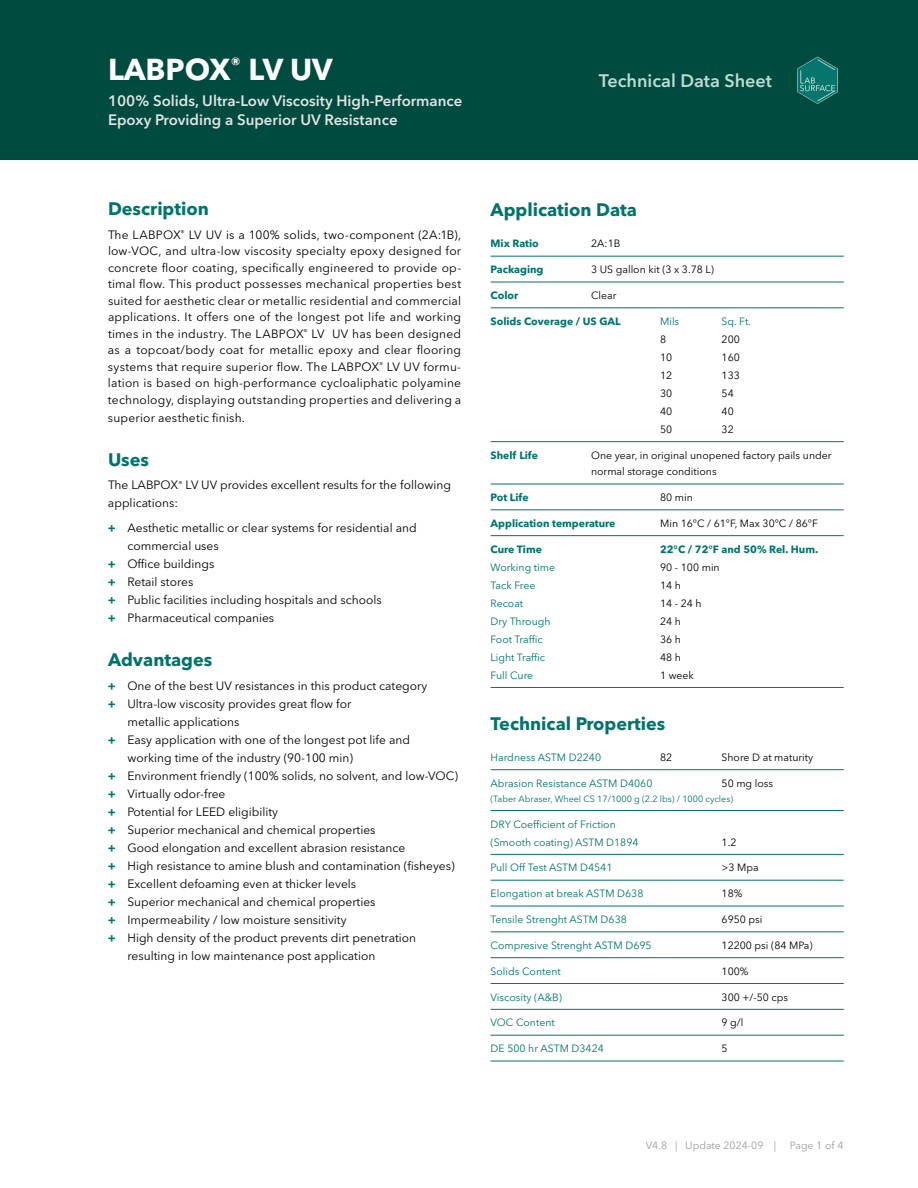
<style>
.page{position:relative;width:918px;height:1188px;background:#fff}
.page>*{position:absolute;margin:0;border:0;box-sizing:border-box;transform-origin:0 0}
.t1{font:700 30px "Avenir Next LT Pro";color:#fff}
.t2{font:700 18px "Avenir Next LT Pro";color:#00746b}
.t3{font:600 18px "Avenir Next LT Pro";color:#bbdcd2}
.t4{font:600 15px/19.5px "Avenir Next LT Pro";color:#e3e3e3}
.t5{font:12px/16.5px "Avenir Next LT Pro";color:#000;text-align:justify}
.t6{font:10.5px/18px "Avenir Next LT Pro";color:#00746b}
.t7{font:10.5px/16.5px "Avenir Next LT Pro";color:#000}
.t8{font:700 10.5px "Avenir Next LT Pro";color:#00746b}
.t9{font:10.5px "Avenir Next LT Pro";color:#9d9d9c}
.t10{font:9px "Avenir Next LT Pro";color:#00746b}
.s1{font-weight:700;color:#00746b}
</style>
<div class="page">
<div style="left:0;top:0;width:918px;height:160px;background:#004b3f"></div>
<img style="left:797px;top:56px;width:41px;height:48px">
<hr style="left:491px;top:256px;width:353px;height:1px;background:#00746b">
<hr style="left:491px;top:282px;width:353px;height:1px;background:#00746b">
<hr style="left:491px;top:308px;width:353px;height:1px;background:#00746b">
<hr style="left:491px;top:441px;width:353px;height:1px;background:#00746b">
<hr style="left:491px;top:484px;width:353px;height:1px;background:#00746b">
<hr style="left:491px;top:510px;width:353px;height:1px;background:#00746b">
<hr style="left:491px;top:535px;width:353px;height:1px;background:#00746b">
<hr style="left:491px;top:687px;width:353px;height:1px;background:#00746b">
<hr style="left:491px;top:769px;width:353px;height:1px;background:#00746b">
<hr style="left:491px;top:810px;width:353px;height:1px;background:#00746b">
<hr style="left:491px;top:854px;width:353px;height:1px;background:#00746b">
<hr style="left:491px;top:880px;width:353px;height:1px;background:#00746b">
<hr style="left:491px;top:906px;width:353px;height:1px;background:#00746b">
<hr style="left:491px;top:932px;width:353px;height:1px;background:#00746b">
<hr style="left:491px;top:957px;width:353px;height:1px;background:#00746b">
<hr style="left:491px;top:983px;width:353px;height:1px;background:#00746b">
<hr style="left:491px;top:1009px;width:353px;height:1px;background:#00746b">
<hr style="left:491px;top:1035px;width:353px;height:1px;background:#00746b">
<hr style="left:491px;top:1061px;width:353px;height:1px;background:#00746b">
<h1 class="t1" style="left:108px;top:51px;width:226px">LABPOX<sup>®</sup> LV UV</h1>
<p class="t4" style="left:108px;top:91px;width:356px">100% Solids, Ultra-Low Viscosity High-Performance<br>Epoxy Providing a Superior UV Resistance</p>
<h2 class="t3" style="left:599px;top:69px;width:175px">Technical Data Sheet</h2>
<h2 class="t2" style="left:108px;top:198px;width:102px">Description</h2>
<p class="t5" style="left:108px;top:226px;width:355px">The LABPOX<sup>®</sup> LV UV is a 100% solids, two-component (2A:1B), low-VOC, and ultra-low viscosity specialty epoxy designed for concrete floor coating, specifically engineered to provide op&shy;timal flow. This product possesses mechanical properties best suited for aesthetic clear or metallic residential and commercial applications. It offers one of the longest pot life and working times in the industry. The LABPOX<sup>®</sup> LV UV has been designed as a topcoat/body coat for metallic epoxy and clear flooring systems that require superior flow. The LABPOX<sup>®</sup> LV UV formu&shy;lation is based on high-performance cycloaliphatic polyamine technology, displaying outstanding properties and delivering a</p>
<p class="t5" style="left:108px;top:409px;width:138px">superior aesthetic finish.</p>
<h2 class="t2" style="left:108px;top:449px;width:43px">Uses</h2>
<p class="t5" style="left:108px;top:476px;width:344px;line-height:18px">The LABPOX<sup>®</sup> LV UV provides excellent results for the following applications:</p>
<p class="t5" style="left:108px;top:520px;width:310px"><span class="s1">+</span> Aesthetic metallic or clear systems for residential and</p>
<p class="t5" style="left:127px;top:538px;width:93px">commercial uses</p>
<p class="t5" style="left:108px;top:556px;width:108px"><span class="s1">+</span> Office buildings</p>
<p class="t5" style="left:108px;top:574px;width:87px"><span class="s1">+</span> Retail stores</p>
<p class="t5" style="left:108px;top:592px;width:275px"><span class="s1">+</span> Public facilities including hospitals and schools</p>
<p class="t5" style="left:108px;top:610px;width:168px"><span class="s1">+</span> Pharmaceutical companies</p>
<h2 class="t2" style="left:108px;top:649px;width:106px">Advantages</h2>
<p class="t5" style="left:108px;top:677px;width:321px"><span class="s1">+</span> One of the best UV resistances in this product category</p>
<p class="t5" style="left:108px;top:695px;width:245px"><span class="s1">+</span> Ultra-low viscosity provides great flow for</p>
<p class="t5" style="left:127px;top:713px;width:114px">metallic applications</p>
<p class="t5" style="left:108px;top:731px;width:304px"><span class="s1">+</span> Easy application with one of the longest pot life and</p>
<p class="t5" style="left:127px;top:749px;width:227px">working time of the industry (90-100 min)</p>
<p class="t5" style="left:108px;top:767px;width:352px"><span class="s1">+</span> Environment friendly (100% solids, no solvent, and low-VOC)</p>
<p class="t5" style="left:108px;top:785px;width:119px"><span class="s1">+</span> Virtually odor-free</p>
<p class="t5" style="left:108px;top:803px;width:172px"><span class="s1">+</span> Potential for LEED eligibility</p>
<p class="t5" style="left:108px;top:821px;width:269px"><span class="s1">+</span> Superior mechanical and chemical properties</p>
<p class="t5" style="left:108px;top:839px;width:299px"><span class="s1">+</span> Good elongation and excellent abrasion resistance</p>
<p class="t5" style="left:108px;top:857px;width:348px"><span class="s1">+</span> High resistance to amine blush and contamination (fisheyes)</p>
<p class="t5" style="left:108px;top:875px;width:250px"><span class="s1">+</span> Excellent defoaming even at thicker levels</p>
<p class="t5" style="left:108px;top:893px;width:269px"><span class="s1">+</span> Superior mechanical and chemical properties</p>
<p class="t5" style="left:108px;top:911px;width:240px"><span class="s1">+</span> Impermeability / low moisture sensitivity</p>
<p class="t5" style="left:108px;top:929px;width:310px"><span class="s1">+</span> High density of the product prevents dirt penetration</p>
<p class="t5" style="left:127px;top:947px;width:249px">resulting in low maintenance post application</p>
<h2 class="t2" style="left:491px;top:199px;width:148px">Application Data</h2>
<p class="t8" style="left:491px;top:237px;width:50px">Mix Ratio</p>
<p class="t7" style="left:591px;top:235px;width:31px">2A:1B</p>
<p class="t8" style="left:491px;top:263px;width:54px">Packaging</p>
<p class="t7" style="left:591px;top:261px;width:125px">3 US gallon kit (3 x 3.78 L)</p>
<p class="t8" style="left:491px;top:289px;width:29px">Color</p>
<p class="t7" style="left:591px;top:287px;width:27px">Clear</p>
<p class="t8" style="left:491px;top:315px;width:132px">Solids Coverage / US GAL</p>
<p class="t6" style="left:660px;top:312px;width:21px">Mils</p>
<p class="t6" style="left:722px;top:312px;width:31px">Sq. Ft.</p>
<p class="t7" style="left:660px;top:331px;width:8px">8</p>
<p class="t7" style="left:722px;top:331px;width:20px">200</p>
<p class="t7" style="left:660px;top:349px;width:14px">10</p>
<p class="t7" style="left:722px;top:349px;width:20px">160</p>
<p class="t7" style="left:660px;top:367px;width:14px">12</p>
<p class="t7" style="left:722px;top:367px;width:20px">133</p>
<p class="t7" style="left:660px;top:385px;width:14px">30</p>
<p class="t7" style="left:722px;top:385px;width:14px">54</p>
<p class="t7" style="left:660px;top:403px;width:14px">40</p>
<p class="t7" style="left:722px;top:403px;width:14px">40</p>
<p class="t7" style="left:660px;top:421px;width:14px">50</p>
<p class="t7" style="left:722px;top:421px;width:14px">32</p>
<p class="t8" style="left:491px;top:449px;width:49px">Shelf Life</p>
<p class="t7" style="left:591px;top:447px;width:242px">One year, in original unopened factory pails under normal storage conditions</p>
<p class="t8" style="left:491px;top:491px;width:40px">Pot Life</p>
<p class="t7" style="left:660px;top:489px;width:34px">80 min</p>
<p class="t8" style="left:491px;top:517px;width:126px">Application temperature</p>
<p class="t7" style="left:660px;top:515px;width:159px">Min 16°C / 61°F, Max 30°C / 86°F</p>
<p class="t8" style="left:491px;top:543px;width:53px">Cure Time</p>
<p class="t8" style="left:660px;top:543px;width:160px">22°C / 72°F and 50% Rel. Hum.</p>
<p class="t6" style="left:491px;top:558px;width:66px">Working time</p>
<p class="t7" style="left:660px;top:559px;width:61px">90 - 100 min</p>
<p class="t6" style="left:491px;top:576px;width:46px">Tack Free</p>
<p class="t7" style="left:660px;top:577px;width:22px">14 h</p>
<p class="t6" style="left:491px;top:594px;width:34px">Recoat</p>
<p class="t7" style="left:660px;top:595px;width:43px">14 - 24 h</p>
<p class="t6" style="left:491px;top:612px;width:62px">Dry Through</p>
<p class="t7" style="left:660px;top:613px;width:22px">24 h</p>
<p class="t6" style="left:491px;top:630px;width:54px">Foot Traffic</p>
<p class="t7" style="left:660px;top:631px;width:22px">36 h</p>
<p class="t6" style="left:491px;top:648px;width:56px">Light Traffic</p>
<p class="t7" style="left:660px;top:649px;width:22px">48 h</p>
<p class="t6" style="left:491px;top:666px;width:44px">Full Cure</p>
<p class="t7" style="left:660px;top:667px;width:35px">1 week</p>
<h2 class="t2" style="left:491px;top:712px;width:176px">Technical Properties</h2>
<p class="t6" style="left:491px;top:748px;width:112px">Hardness ASTM D2240</p>
<p class="t7" style="left:660px;top:749px;width:14px">82</p>
<p class="t7" style="left:722px;top:749px;width:93px">Shore D at maturity</p>
<p class="t6" style="left:491px;top:774px;width:163px">Abrasion Resistance ASTM D4060</p>
<p class="t7" style="left:722px;top:775px;width:53px">50 mg loss</p>
<p class="t10" style="left:491px;top:793px;width:244px">(Taber Abraser, Wheel CS 17/1000 g (2.2 lbs) / 1000 cycles)</p>
<p class="t6" style="left:491px;top:815px;width:149px">DRY Coefficient of Friction (Smooth coating) ASTM D1894</p>
<p class="t7" style="left:722px;top:834px;width:16px">1.2</p>
<p class="t6" style="left:491px;top:859px;width:123px">Pull Off Test ASTM D4541</p>
<p class="t7" style="left:722px;top:859px;width:39px">&gt;3 Mpa</p>
<p class="t6" style="left:491px;top:885px;width:154px">Elongation at break ASTM D638</p>
<p class="t7" style="left:722px;top:885px;width:22px">18%</p>
<p class="t6" style="left:491px;top:910px;width:138px">Tensile Strenght ASTM D638</p>
<p class="t7" style="left:722px;top:911px;width:42px">6950 psi</p>
<p class="t6" style="left:491px;top:936px;width:163px">Compresive Strenght ASTM D695</p>
<p class="t7" style="left:722px;top:937px;width:93px">12200 psi (84 MPa)</p>
<p class="t6" style="left:491px;top:962px;width:72px">Solids Content</p>
<p class="t7" style="left:722px;top:963px;width:29px">100%</p>
<p class="t6" style="left:491px;top:988px;width:73px">Viscosity (A&amp;B)</p>
<p class="t7" style="left:722px;top:989px;width:68px">300 +/-50 cps</p>
<p class="t6" style="left:491px;top:1014px;width:66px">VOC Content</p>
<p class="t7" style="left:722px;top:1014px;width:23px">9 g/l</p>
<p class="t6" style="left:491px;top:1040px;width:115px">DE 500 hr ASTM D3424</p>
<p class="t7" style="left:722px;top:1040px;width:8px">5</p>
<p class="t9" style="left:646px;top:1139px;width:132px">V4.8 | Update 2024-09 |</p>
<p class="t9" style="left:790px;top:1139px;width:55px">Page 1 of 4</p>
</div>
